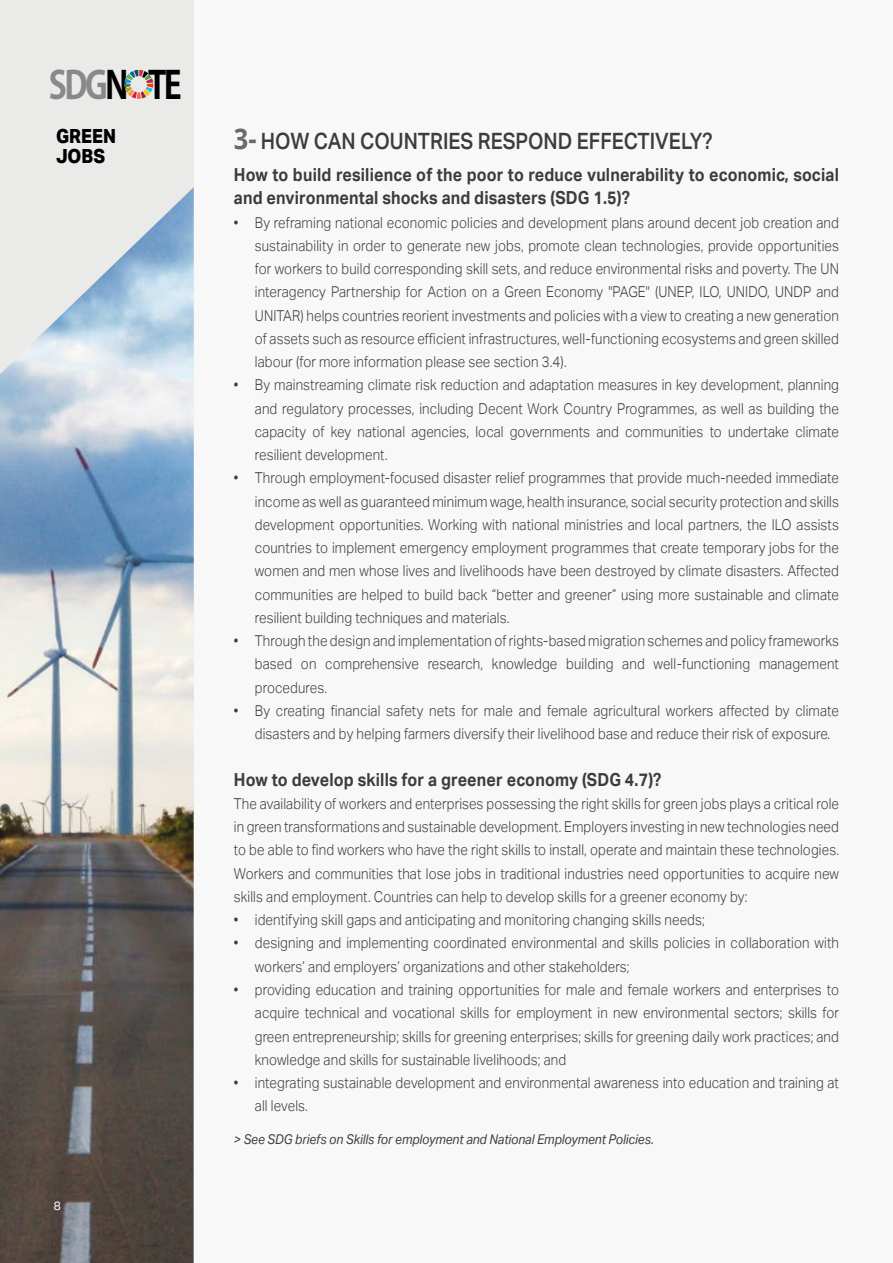
<style>
.page{position:relative;width:893px;height:1263px;background:#f8f8f8}
.page>*{position:absolute;margin:0;border:0;box-sizing:border-box;transform-origin:0 0}
.t1{font:700 37.95px "Koz Go Pro";letter-spacing:-.08em;color:#8a8989;scale:.87 1}
.t2{font:500 22.5px "Aktiv Grotesk";color:#3c3c3b;scale:.89 1}
.t3{font:800 19.5px/19.4px "Aktiv Grotesk";color:#000;scale:.9 1}
.t4{font:700 18px/23.2px "Aktiv Grotesk";letter-spacing:.01em;color:#3c3c3b;scale:.89 1}
.t5{font:300 15px/23.2px "Aktiv Grotesk";letter-spacing:.01em;color:#3c3c3b;text-align:justify;scale:.89 1}
.t6{font:italic 13.5px "Aktiv Grotesk";color:#3c3c3b;scale:.89 1}
.t7{font:12px "Aktiv Grotesk";color:#fff}
.s1{color:#000}
.s2{font-family:"Open Sans";font-weight:700;font-size:28.5px;color:#6a6a6e}
</style>
<div class="page">
<div style="left:0;top:0;width:193px;height:1263px;background:#eaeae8"></div>
<svg style="left:124px;top:70px;width:29px;height:29px"></svg>
<img style="left:0;top:187px;width:194px;height:1076px">
<h1 class="t1" style="left:49px;top:60px;width:154px">SDG<span class="s1">N TE</span></h1>
<h3 class="t3" style="left:56px;top:126px;width:68px">GREEN<br>JOBS</h3>
<h2 class="t2" style="left:234px;top:128px;width:539px"><span class="s2">3-</span> HOW CAN COUNTRIES RESPOND EFFECTIVELY?</h2>
<p class="t4" style="left:234px;top:163px;width:681px">How to build resilience of the poor to reduce vulnerability to economic, social and environmental shocks and disasters (SDG 1.5)?</p>
<p class="t5" style="left:255px;top:211px;width:658px;text-indent:-21px">• By reframing national economic policies and development plans around decent job creation and sustainability in order to generate new jobs, promote clean technologies, provide opportunities for workers to build corresponding skill sets, and reduce environmental risks and poverty. The UN interagency Partnership for Action on a Green Economy "PAGE" (UNEP, ILO, UNIDO, UNDP and UNITAR) helps countries reorient investments and policies with a view to creating a new generation of assets such as resource efficient infrastructures, well-functioning ecosystems and green skilled labour (for more information please see section 3.4).</p>
<p class="t5" style="left:255px;top:374px;width:658px;text-indent:-21px">• By mainstreaming climate risk reduction and adaptation measures in key development, planning and regulatory processes, including Decent Work Country Programmes, as well as building the capacity of key national agencies, local governments and communities to undertake climate resilient development.</p>
<p class="t5" style="left:255px;top:467px;width:658px;text-indent:-21px">• Through employment-focused disaster relief programmes that provide much-needed immediate income as well as guaranteed minimum wage, health insurance, social security protection and skills development opportunities. Working with national ministries and local partners, the ILO assists countries to implement emergency employment programmes that create temporary jobs for the women and men whose lives and livelihoods have been destroyed by climate disasters. Affected communities are helped to build back “better and greener” using more sustainable and climate resilient building techniques and materials.</p>
<p class="t5" style="left:255px;top:629px;width:658px;text-indent:-21px">• Through the design and implementation of rights-based migration schemes and policy frameworks based on comprehensive research, knowledge building and well-functioning management procedures.</p>
<p class="t5" style="left:255px;top:699px;width:658px;text-indent:-21px">• By creating financial safety nets for male and female agricultural workers affected by climate disasters and by helping farmers diversify their livelihood base and reduce their risk of exposure.</p>
<p class="t4" style="left:234px;top:768px;width:482px">How to develop skills for a greener economy (SDG 4.7)?</p>
<p class="t5" style="left:234px;top:792px;width:681px">The availability of workers and enterprises possessing the right skills for green jobs plays a critical role in green transformations and sustainable development. Employers investing in new technologies need to be able to find workers who have the right skills to install, operate and maintain these technologies.<br>Workers and communities that lose jobs in traditional industries need opportunities to acquire new skills and employment. Countries can help to develop skills for a greener economy by:</p>
<p class="t5" style="left:234px;top:908px;width:531px">• identifying skill gaps and anticipating and monitoring changing skills needs;</p>
<p class="t5" style="left:255px;top:932px;width:658px;text-indent:-21px">• designing and implementing coordinated environmental and skills policies in collaboration with workers’ and employers’ organizations and other stakeholders;</p>
<p class="t5" style="left:255px;top:978px;width:658px;text-indent:-21px">• providing education and training opportunities for male and female workers and enterprises to acquire technical and vocational skills for employment in new environmental sectors; skills for green entrepreneurship; skills for greening enterprises; skills for greening daily work practices; and knowledge and skills for sustainable livelihoods; and</p>
<p class="t5" style="left:255px;top:1071px;width:658px;text-indent:-21px">• integrating sustainable development and environmental awareness into education and training at all levels.</p>
<p class="t6" style="left:234px;top:1131px;width:473px">&gt; See SDG briefs on Skills for employment and National Employment Policies.</p>
<p class="t7" style="left:54px;top:1199px;width:9px">8</p>
</div>
